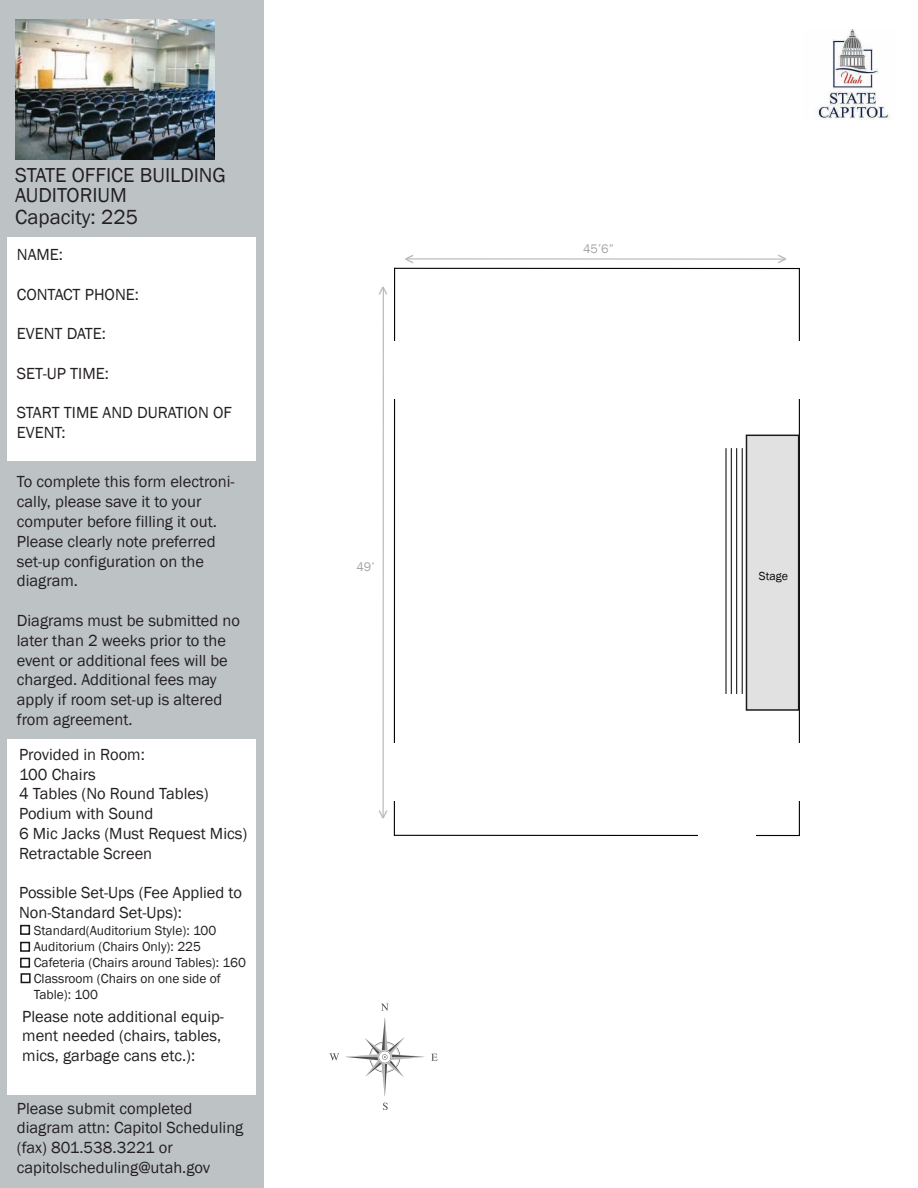
<style>
.page{position:relative;width:918px;height:1188px;background:#fff}
.page>*{position:absolute;margin:0;border:0;box-sizing:border-box;transform-origin:0 0}
.t1{font:21px "Franklin Gothic";color:#231f20}
.t2{font:20.7px/19.5px "Franklin Gothic";color:#231f20}
.t3{font:18px "Franklin Gothic";color:#b4b5b5}
.t4{font:16.5px/19.8px "Franklin Gothic";color:#231f20}
.t5{font:13.5px/16.2px "Franklin Gothic";color:#231f20}
.t6{font:12.75px "Franklin Gothic";color:#a6a6a5}
.t7{font:12px "Franklin Gothic";color:#050504}
</style>
<div class="page">
<div style="left:0;top:0;width:264px;height:1188px;background:#bdc3c5"></div>
<img style="left:815px;top:29px;width:76px;height:91px">
<div style="left:8px;top:739px;width:248px;height:356px;background:#fff"></div>
<div style="left:8px;top:238px;width:248px;height:223px;background:#fff"></div>
<svg style="left:346px;top:1018px;width:78px;height:78px"></svg>
<svg style="left:381px;top:1004px;width:7px;height:7px"></svg>
<svg style="left:431px;top:1054px;width:7px;height:7px"></svg>
<svg style="left:383px;top:1103px;width:5px;height:7px"></svg>
<svg style="left:329px;top:1053px;width:10px;height:8px"></svg>
<hr style="left:394px;top:268px;width:1px;height:568px;background:#050504">
<hr style="left:799px;top:268px;width:1px;height:568px;background:#050504">
<hr style="left:394px;top:835px;width:405px;height:1px;background:#050504">
<hr style="left:394px;top:268px;width:405px;height:1px;background:#050504">
<hr style="left:407px;top:258px;width:378px;height:2px;background:#b4b5b5">
<hr style="left:383px;top:288px;width:1px;height:529px;background:#b4b5b5">
<div style="left:746px;top:435px;width:53px;height:276px;background:#e0e1e0;border:2px solid #1b1b1b"></div>
<div style="left:20px;top:925px;width:10px;height:10px;border:2px solid #171515"></div>
<div style="left:20px;top:942px;width:10px;height:10px;border:2px solid #171515"></div>
<div style="left:20px;top:958px;width:10px;height:10px;border:2px solid #171515"></div>
<div style="left:21px;top:973px;width:10px;height:10px;border:2px solid #171515"></div>
<div style="left:789px;top:341px;width:21px;height:57px;background:#fff"></div>
<div style="left:789px;top:743px;width:21px;height:57px;background:#fff"></div>
<div style="left:388px;top:341px;width:21px;height:57px;background:#fff"></div>
<div style="left:388px;top:743px;width:21px;height:57px;background:#fff"></div>
<div style="left:699px;top:823px;width:57px;height:22px;background:#fff"></div>
<hr style="left:742px;top:448px;width:1px;height:246px;background:#1b1b1b">
<hr style="left:736px;top:448px;width:1px;height:246px;background:#1b1b1b">
<hr style="left:731px;top:448px;width:1px;height:246px;background:#1b1b1b">
<hr style="left:725px;top:448px;width:2px;height:246px;background:#1b1b1b">
<img style="left:15px;top:20px;width:200px;height:140px">
<p class="t2" style="left:15px;top:166px;width:212px">STATE OFFICE BUILDING<br>AUDITORIUM</p>
<p class="t1" style="left:15px;top:204px;width:124px">Capacity: 225</p>
<p class="t4" style="left:17px;top:245px;width:48px">NAME:</p>
<p class="t4" style="left:17px;top:285px;width:124px">CONTACT PHONE:</p>
<p class="t4" style="left:17px;top:324px;width:91px">EVENT DATE:</p>
<p class="t4" style="left:17px;top:364px;width:94px">SET-UP TIME:</p>
<p class="t4" style="left:17px;top:403px;width:216px">START TIME AND DURATION OF<br>EVENT:</p>
<p class="t4" style="left:17px;top:472px;width:219px">To complete this form electroni&shy;cally, please save it to your computer before filling it out.<br>Please clearly note preferred set-up configuration on the diagram.</p>
<p class="t4" style="left:17px;top:611px;width:225px">Diagrams must be submitted no later than 2 weeks prior to the event or additional fees will be charged. Additional fees may apply if room set-up is altered from agreement.</p>
<p class="t4" style="left:19px;top:745px;width:230px">Provided in Room:<br>100 Chairs<br>4 Tables (No Round Tables)<br>Podium with Sound<br>6 Mic Jacks (Must Request Mics)<br>Retractable Screen</p>
<p class="t4" style="left:19px;top:883px;width:224px">Possible Set-Ups (Fee Applied to<br>Non-Standard Set-Ups):</p>
<p class="t5" style="left:34px;top:922px;width:214px">Standard(Auditorium Style): 100<br>Auditorium (Chairs Only): 225<br>Cafeteria (Chairs around Tables): 160<br>Classroom (Chairs on one side of<br>Table): 100</p>
<p class="t4" style="left:22px;top:1007px;width:203px">Please note additional equip&shy;ment needed (chairs, tables, mics, garbage cans etc.):</p>
<p class="t4" style="left:17px;top:1099px;width:228px">Please submit completed diagram attn: Capitol Scheduling (fax) 801.538.3221 or capitolscheduling@utah.gov</p>
<p class="t3" style="left:372px;top:296px;width:12px;rotate:-90deg">&gt;</p>
<p class="t3" style="left:415px;top:270px;width:12px;rotate:-180deg">&gt;</p>
<p class="t6" style="left:356px;top:559px;width:20px">49’</p>
<p class="t3" style="left:394px;top:809px;width:12px;rotate:90deg">&gt;</p>
<p class="t6" style="left:583px;top:241px;width:32px">45’6”</p>
<p class="t3" style="left:777px;top:248px;width:12px">&gt;</p>
<p class="t7" style="left:759px;top:568px;width:31px">Stage</p>
</div>
